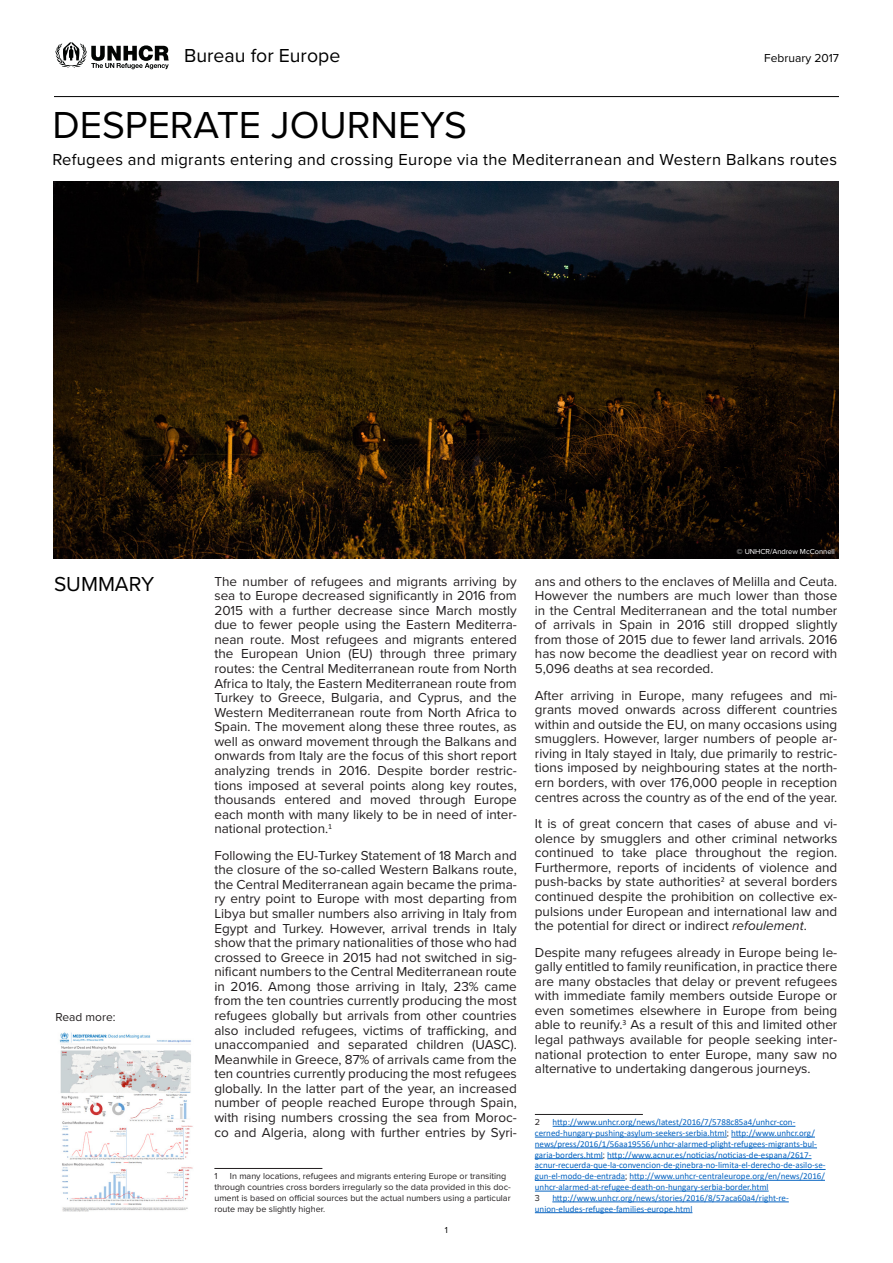
<style>
.page{position:relative;width:893px;height:1263px;background:#fff}
.page>*{position:absolute;margin:0;border:0;box-sizing:border-box;transform-origin:0 0}
.t1{font:39px "Proxima Nova";color:#000}
.t2{font:21px "Proxima Nova";color:#000}
.t3{font:19.5px "Proxima Nova";color:#000}
.t4{font:16.5px "Proxima Nova";letter-spacing:.02em;color:#000}
.t5{font:13.5px/14.5px "Proxima Nova";color:#231f20;text-align:justify}
.t6{font:12px "Proxima Nova";color:#000}
.Bread_title{font:12px "Proxima Nova";color:#231f20}
.Footnote_text{font:9px/10.8px "Calibri";color:#0563c1}
.Footnote_text-2{font:9px/10.8px "Proxima Nova";color:#231f20}
.Bread_blue{font:9px "Proxima Nova";color:#000}
.Bread_title-2{font:7.5px "Proxima Nova";color:#fff}
.s1{font-style:italic}
.s2{font-family:"Proxima Nova";color:#231f20}
</style>
<div class="page">
<hr style="left:54px;top:96px;width:785px;height:1px;background:#000">
<svg style="left:55px;top:42px;width:114px;height:27px"></svg>
<img style="left:54px;top:182px;width:785px;height:376px">
<img style="left:59px;top:1032px;width:134px;height:180px">
<hr style="left:214px;top:1168px;width:108px;height:1px;background:#231f20">
<hr style="left:535px;top:1114px;width:108px;height:1px;background:#231f20">
<hr style="left:553px;top:1126px;width:242px;height:1px;background:#0563c1">
<hr style="left:535px;top:1137px;width:192px;height:1px;background:#0563c1">
<hr style="left:731px;top:1137px;width:84px;height:1px;background:#0563c1">
<hr style="left:535px;top:1147px;width:282px;height:1px;background:#0563c1">
<hr style="left:535px;top:1158px;width:68px;height:1px;background:#0563c1">
<hr style="left:607px;top:1158px;width:204px;height:1px;background:#0563c1">
<hr style="left:535px;top:1169px;width:291px;height:1px;background:#0563c1">
<hr style="left:535px;top:1180px;width:90px;height:1px;background:#0563c1">
<hr style="left:630px;top:1180px;width:195px;height:1px;background:#0563c1">
<hr style="left:535px;top:1191px;width:234px;height:1px;background:#0563c1">
<hr style="left:552px;top:1201px;width:237px;height:1px;background:#0563c1">
<hr style="left:535px;top:1212px;width:157px;height:1px;background:#0563c1">
<h3 class="t3" style="left:184px;top:44px;width:158px">Bureau for Europe</h3>
<p class="t1" style="left:52px;top:101px;width:416px">DESPERATE JOURNEYS</p>
<p class="t6" style="left:764px;top:51px;width:76px">February 2017</p>
<p class="t4" style="left:52px;top:149px;width:786px">Refugees and migrants entering and crossing Europe via the Mediterranean and Western Balkans routes</p>
<p class="t2" style="left:54px;top:572px;width:102px">SUMMARY</p>
<p class="Bread_title" style="left:56px;top:1009px;width:62px">Read more:</p>
<p class="t5" style="left:214px;top:574px;width:304px">The number of refugees and migrants arriving by sea to Europe decreased significantly in 2016 from 2015 with a further decrease since March mostly due to fewer people using the Eastern Mediterra&shy;nean route. Most refugees and migrants entered the European Union (EU) through three primary routes: the Central Mediterranean route from North Africa to Italy, the Eastern Mediterranean route from Turkey to Greece, Bulgaria, and Cyprus, and the Western Mediterranean route from North Africa to Spain. The movement along these three routes, as well as onward movement through the Balkans and onwards from Italy are the focus of this short report analyzing trends in 2016. Despite border restric&shy;tions imposed at several points along key routes, thousands entered and moved through Europe each month with many likely to be in need of inter&shy;national protection.<sup>1</sup></p>
<p class="t5" style="left:214px;top:848px;width:304px">Following the EU-Turkey Statement of 18 March and the closure of the so-called Western Balkans route, the Central Mediterranean again became the prima&shy;ry entry point to Europe with most departing from Libya but smaller numbers also arriving in Italy from Egypt and Turkey. However, arrival trends in Italy show that the primary nationalities of those who had crossed to Greece in 2015 had not switched in sig&shy;nificant numbers to the Central Mediterranean route in 2016. Among those arriving in Italy, 23% came from the ten countries currently producing the most refugees globally but arrivals from other countries also included refugees, victims of trafficking, and unaccompanied and separated children (UASC).<br>Meanwhile in Greece, 87% of arrivals came from the ten countries currently producing the most refugees globally. In the latter part of the year, an increased number of people reached Europe through Spain, with rising numbers crossing the sea from Moroc&shy;co and Algeria, along with further entries by Syri-</p>
<p class="Footnote_text-2" style="left:214px;top:1171px;width:5px">1</p>
<p class="Footnote_text-2" style="left:214px;top:1171px;width:298px;text-indent:15px">In many locations, refugees and migrants entering Europe or transiting through countries cross borders irregularly so the data provided in this doc&shy;ument is based on official sources but the actual numbers using a particular route may be slightly higher.</p>
<p class="Bread_blue" style="left:445px;top:1224px;width:5px">1</p>
<p class="Bread_title-2" style="left:737px;top:547px;width:100px">© UNHCR/Andrew McConnell</p>
<p class="t5" style="left:535px;top:574px;width:304px">ans and others to the enclaves of Melilla and Ceuta.<br>However the numbers are much lower than those in the Central Mediterranean and the total number of arrivals in Spain in 2016 still dropped slightly from those of 2015 due to fewer land arrivals. 2016 has now become the deadliest year on record with 5,096 deaths at sea recorded.</p>
<p class="t5" style="left:535px;top:688px;width:304px">After arriving in Europe, many refugees and mi&shy;grants moved onwards across different countries within and outside the EU, on many occasions using smugglers. However, larger numbers of people ar&shy;riving in Italy stayed in Italy, due primarily to restric&shy;tions imposed by neighbouring states at the north&shy;ern borders, with over 176,000 people in reception centres across the country as of the end of the year.</p>
<p class="t5" style="left:535px;top:816px;width:304px">It is of great concern that cases of abuse and vi&shy;olence by smugglers and other criminal networks continued to take place throughout the region.<br>Furthermore, reports of incidents of violence and push-backs by state authorities<sup>2</sup> at several borders continued despite the prohibition on collective ex&shy;pulsions under European and international law and the potential for direct or indirect <span class="s1">refoulement</span>.</p>
<p class="t5" style="left:535px;top:945px;width:304px">Despite many refugees already in Europe being le&shy;gally entitled to family reunification, in practice there are many obstacles that delay or prevent refugees with immediate family members outside Europe or even sometimes elsewhere in Europe from being able to reunify.<sup>3</sup> As a result of this and limited other legal pathways available for people seeking inter&shy;national protection to enter Europe, many saw no alternative to undertaking dangerous journeys.</p>
<p class="Footnote_text" style="left:535px;top:1117px;width:292px;text-indent:18px">http://www.unhcr.org/news/latest/2016/7/5788c85a4/unhcr-con&shy;cerned-hungary-pushing-asylum-seekers-serbia.html<span class="s2">;</span> http://www.unhcr.org/ news/press/2016/1/56aa19556/unhcr-alarmed-plight-refugees-migrants-bul&shy;garia-borders.html<span class="s2">;</span> http://www.acnur.es/noticias/noticias-de-espana/2617- acnur-recuerda-que-la-convencion-de-ginebra-no-limita-el-derecho-de-asilo-se&shy;gun-el-modo-de-entrada<span class="s2">;</span> http://www.unhcr-centraleurope.org/en/news/2016/ unhcr-alarmed-at-refugee-death-on-hungary-serbia-border.html</p>
<p class="Footnote_text-2" style="left:535px;top:1193px;width:7px">3</p>
<p class="Footnote_text-2" style="left:535px;top:1117px;width:7px">2</p>
<p class="Footnote_text" style="left:535px;top:1192px;width:255px;text-indent:17px">http://www.unhcr.org/news/stories/2016/8/57aca60a4/right-re&shy;union-eludes-refugee-families-europe.html</p>
</div>
